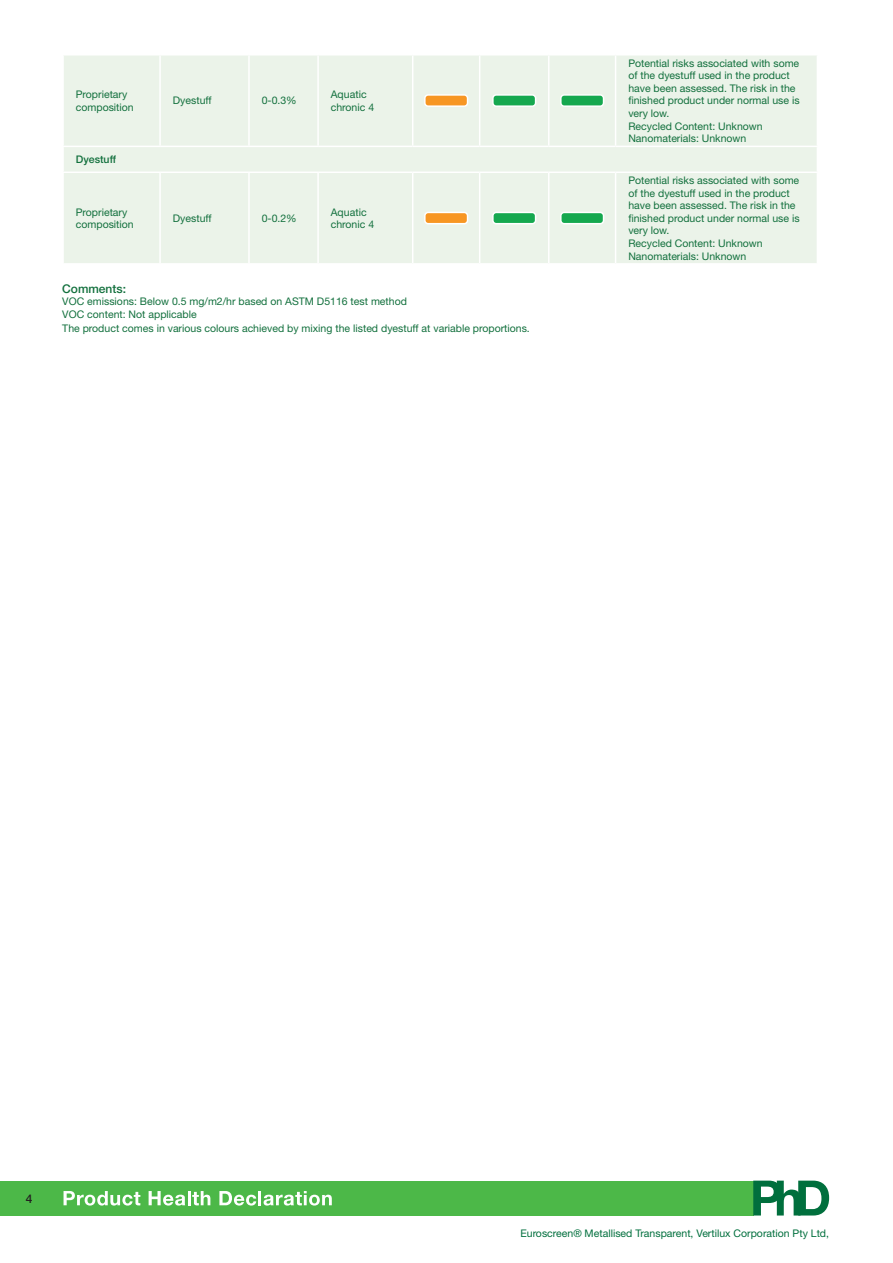
<style>
.page{position:relative;width:893px;height:1263px;background:#fff}
.page>*{position:absolute;margin:0;border:0;box-sizing:border-box;transform-origin:0 0}
.t1{font:500 12px "Helvetica Neue LT Std";color:#12703d}
.t2{font:500 12px "Helvetica Neue LT Std";color:#231f20}
.t3{font:10.5px/12.6px "Helvetica Neue LT Std";color:#12703d}
.t4{font:10.5px "Helvetica Neue LT Std";color:#006f3d}
.t5{font:500 10.5px "Helvetica Neue LT Std";color:#12703d}
</style>
<div class="page">
<div style="left:0;top:1180px;width:753px;height:35px;background:#4cb848"></div>
<svg style="left:753px;top:1180px;width:76px;height:35px"></svg>
<svg style="left:64px;top:1191px;width:76px;height:14px"></svg>
<svg style="left:149px;top:1191px;width:61px;height:14px"></svg>
<svg style="left:219px;top:1191px;width:37px;height:14px"></svg>
<hr style="left:258px;top:1191px;width:3px;height:14px;background:#fff">
<svg style="left:264px;top:1191px;width:68px;height:14px"></svg>
<div style="left:64px;top:56px;width:753px;height:207px;background:#ebf3e9"></div>
<hr style="left:159px;top:56px;width:2px;height:90px;background:#fff">
<hr style="left:159px;top:173px;width:2px;height:90px;background:#fff">
<hr style="left:248px;top:56px;width:2px;height:90px;background:#fff">
<hr style="left:317px;top:56px;width:2px;height:90px;background:#fff">
<hr style="left:412px;top:56px;width:1px;height:90px;background:#fff">
<hr style="left:248px;top:173px;width:2px;height:90px;background:#fff">
<hr style="left:317px;top:173px;width:2px;height:90px;background:#fff">
<hr style="left:412px;top:173px;width:1px;height:90px;background:#fff">
<hr style="left:479px;top:56px;width:1px;height:90px;background:#fff">
<hr style="left:479px;top:173px;width:1px;height:90px;background:#fff">
<hr style="left:548px;top:56px;width:1px;height:90px;background:#fff">
<hr style="left:615px;top:56px;width:1px;height:90px;background:#fff">
<hr style="left:548px;top:173px;width:1px;height:90px;background:#fff">
<hr style="left:615px;top:173px;width:1px;height:90px;background:#fff">
<hr style="left:62px;top:146px;width:98px;height:1px;background:#fff">
<hr style="left:160px;top:146px;width:89px;height:1px;background:#fff">
<hr style="left:249px;top:146px;width:69px;height:1px;background:#fff">
<hr style="left:318px;top:146px;width:95px;height:1px;background:#fff">
<hr style="left:413px;top:146px;width:67px;height:1px;background:#fff">
<hr style="left:480px;top:146px;width:69px;height:1px;background:#fff">
<hr style="left:549px;top:146px;width:67px;height:1px;background:#fff">
<hr style="left:616px;top:146px;width:202px;height:1px;background:#fff">
<hr style="left:62px;top:171px;width:98px;height:2px;background:#fff">
<hr style="left:160px;top:171px;width:89px;height:2px;background:#fff">
<hr style="left:249px;top:171px;width:69px;height:2px;background:#fff">
<hr style="left:318px;top:171px;width:95px;height:2px;background:#fff">
<hr style="left:413px;top:171px;width:67px;height:2px;background:#fff">
<hr style="left:480px;top:171px;width:69px;height:2px;background:#fff">
<hr style="left:549px;top:171px;width:67px;height:2px;background:#fff">
<hr style="left:616px;top:171px;width:202px;height:2px;background:#fff">
<div style="left:425px;top:95px;width:43px;height:11px;background:#f79623;border-radius:3px"></div>
<div style="left:424px;top:94px;width:44px;height:13px;border:2px solid #fff;border-radius:3px"></div>
<div style="left:493px;top:95px;width:43px;height:11px;background:#15a84f;border-radius:3px"></div>
<div style="left:492px;top:94px;width:44px;height:13px;border:2px solid #fff;border-radius:3px"></div>
<div style="left:561px;top:95px;width:42px;height:11px;background:#15a84f;border-radius:3px"></div>
<div style="left:560px;top:94px;width:44px;height:13px;border:2px solid #fff;border-radius:3px"></div>
<div style="left:425px;top:212px;width:43px;height:12px;background:#f79623;border-radius:3px"></div>
<div style="left:424px;top:212px;width:44px;height:12px;border:2px solid #fff;border-radius:3px"></div>
<div style="left:493px;top:212px;width:43px;height:12px;background:#15a84f;border-radius:3px"></div>
<div style="left:492px;top:212px;width:44px;height:12px;border:2px solid #fff;border-radius:3px"></div>
<div style="left:561px;top:212px;width:42px;height:12px;background:#15a84f;border-radius:3px"></div>
<div style="left:560px;top:212px;width:44px;height:12px;border:2px solid #fff;border-radius:3px"></div>
<p class="t3" style="left:76px;top:88px;width:59px">Proprietary composition</p>
<p class="t3" style="left:173px;top:94px;width:40px">Dyestuff</p>
<p class="t3" style="left:262px;top:94px;width:37px">0-0.3%</p>
<p class="t3" style="left:331px;top:88px;width:45px">Aquatic chronic 4</p>
<p class="t5" style="left:76px;top:153px;width:42px">Dyestuff</p>
<p class="t3" style="left:76px;top:205px;width:59px">Proprietary composition</p>
<p class="t3" style="left:173px;top:212px;width:40px">Dyestuff</p>
<p class="t3" style="left:262px;top:212px;width:37px">0-0.2%</p>
<p class="t3" style="left:331px;top:205px;width:45px">Aquatic chronic 4</p>
<p class="t1" style="left:62px;top:281px;width:65px">Comments:</p>
<p class="t3" style="left:62px;top:295px;width:469px;line-height:13px">VOC emissions: Below 0.5 mg/m2/hr based on ASTM D5116 test method<br>VOC content: Not applicable<br>The product comes in various colours achieved by mixing the listed dyestuff at variable proportions.</p>
<p class="t3" style="left:628px;top:56px;width:173px">Potential risks associated with some of the dyestuff used in the product have been assessed. The risk in the finished product under normal use is very low.<br>Recycled Content: Unknown<br>Nanomaterials: Unknown</p>
<p class="t3" style="left:628px;top:174px;width:173px">Potential risks associated with some of the dyestuff used in the product have been assessed. The risk in the finished product under normal use is very low.<br>Recycled Content: Unknown<br>Nanomaterials: Unknown</p>
<p class="t2" style="left:26px;top:1191px;width:8px">4</p>
<p class="t4" style="left:520px;top:1227px;width:310px">Euroscreen® Metallised Transparent, Vertilux Corporation Pty Ltd,</p>
</div>
